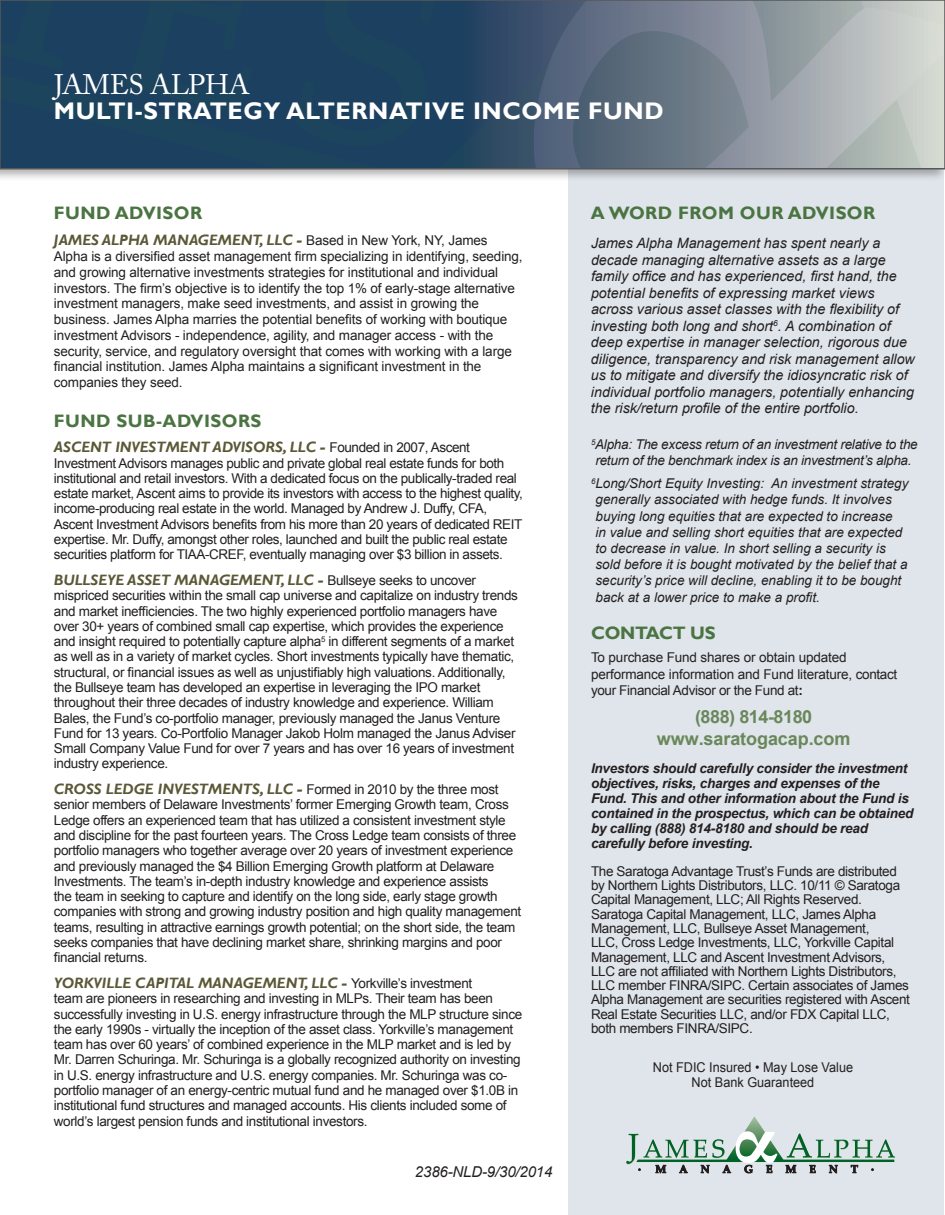
<style>
.page{position:relative;width:945px;height:1215px;background:#fff}
.page>*{position:absolute;margin:0;border:0;box-sizing:border-box;transform-origin:0 0}
.t1{font:28.2px "Adobe Caslon Pro";letter-spacing:-.01em;color:#fff}
.t2{font:700 24px "Gill Sans";letter-spacing:.025em;color:#fff}
.t3{font:700 18px "Gill Sans";letter-spacing:.025em;color:#4a7441}
.t4{font:700 18px/21.6px "Arial";letter-spacing:-.005em;color:#6a875c;text-align:center}
.t5{font:700 18px "Gill Sans";letter-spacing:-.01em;color:#4a7441}
.t6{font:italic 700 15px "Gill Sans";color:#5a5836}
.t7{font:italic 15px "Arial";letter-spacing:-.01em;color:#231f20}
.t8{font:italic 14.25px/16.5px "Arial";color:#231f20}
.t9{font:13.5px/15.3px "Arial";letter-spacing:-.025em;color:#231f20}
.t10{font:italic 13.5px/16.2px "Arial";color:#231f20}
.t11{font:italic 700 13.5px/15px "Arial";letter-spacing:-.015em;color:#231f20}
.t12{font:italic 13.5px/16.2px "Arial";letter-spacing:-.02em;color:#231f20;text-align:center}
.t13{font:13.5px/15px "Arial";color:#231f20;text-align:center;scale:.94 1}
.s1{font-family:"Arial";font-weight:400;font-style:normal;font-size:13.5px;color:#231f20}
.s2{font-weight:700}
</style>
<div class="page">
<div style="left:568px;top:144px;width:376px;height:1071px;background:#dfe5ea"></div>
<svg style="left:626px;top:1116px;width:269px;height:58px"></svg>
<div style="left:0;top:0;width:945px;height:182px;background:#231f20;opacity:.35"></div>
<div style="left:3px;top:144px;width:416px;height:23px;background:#1c4060"></div>
<svg style="left:419px;top:3px;width:523px;height:164px"></svg>
<div style="left:3px;top:3px;width:436px;height:141px;background:#1c4060"></div>
<div style="left:0;top:0;width:945px;height:170px;border:2px solid #57585a"></div>
<h1 class="t1" style="left:54px;top:68px;width:197px">JAMES ALPHA</h1>
<h2 class="t2" style="left:54px;top:97px;width:611px">MULTI-STRATEGY ALTERNATIVE I NCOME FUND</h2>
<h3 class="t3" style="left:54px;top:203px;width:150px">FUND ADVISOR</h3>
<h3 class="t3" style="left:591px;top:203px;width:286px">A WORD FROM OUR ADVISOR</h3>
<p class="t6" style="left:54px;top:232px;width:435px">JAMES ALPHA MANAGEMENT, LLC - <span class="s1">Based in New York, NY, James</span></p>
<p class="t9" style="left:54px;top:249px;width:470px;line-height:15.8px">Alpha is a diversified asset management firm specializing in identifying, seeding, and growing alternative investments strategies for institutional and individual investors. The firm’s objective is to identify the top 1% of early-stage alternative investment managers, make seed investments, and assist in growing the business. James Alpha marries the potential benefits of working with boutique investment Advisors - independence, agility, and manager access - with the security, service, and regulatory oversight that comes with working with a large financial institution. James Alpha maintains a significant investment in the companies they seed.</p>
<h3 class="t3" style="left:54px;top:410px;width:209px">FUND SUB-ADVISORS</h3>
<p class="t6" style="left:54px;top:439px;width:418px">ASCENT INVESTMENT ADVISORS, LLC - <span class="s1">Founded in 2007, Ascent</span></p>
<p class="t9" style="left:54px;top:455px;width:471px">Investment Advisors manages public and private global real estate funds for both institutional and retail investors. With a dedicated focus on the publically-traded real estate market, Ascent aims to provide its investors with access to the highest quality, income-producing real estate in the world. Managed by Andrew J. Duffy, CFA, Ascent Investment Advisors benefits from his more than 20 years of dedicated REIT expertise. Mr. Duffy, amongst other roles, launched and built the public real estate securities platform for TIAA-CREF, eventually managing over $3 billion in assets.</p>
<p class="t6" style="left:54px;top:571px;width:424px">BULLSEYE ASSET MANAGEMENT, LLC - <span class="s1">Bullseye seeks to uncover</span></p>
<p class="t9" style="left:54px;top:588px;width:466px">mispriced securities within the small cap universe and capitalize on industry trends and market inefficiencies. The two highly experienced portfolio managers have over 30+ years of combined small cap expertise, which provides the experience and insight required to potentially capture alpha<sup>5</sup> in different segments of a market as well as in a variety of market cycles. Short investments typically have thematic, structural, or financial issues as well as unjustifiably high valuations. Additionally, the Bullseye team has developed an expertise in leveraging the IPO market throughout their three decades of industry knowledge and experience. William Bales, the Fund’s co-portfolio manager, previously managed the Janus Venture Fund for 13 years. Co-Portfolio Manager Jakob Holm managed the Janus Adviser Small Company Value Fund for over 7 years and has over 16 years of investment industry experience.</p>
<p class="t6" style="left:54px;top:780px;width:446px">CROSS LEDGE INVESTMENTS, LLC - <span class="s1">Formed in 2010 by the three most</span></p>
<p class="t9" style="left:54px;top:797px;width:469px">senior members of Delaware Investments’ former Emerging Growth team, Cross Ledge offers an experienced team that has utilized a consistent investment style and discipline for the past fourteen years. The Cross Ledge team consists of three portfolio managers who together average over 20 years of investment experience and previously managed the $4 Billion Emerging Growth platform at Delaware Investments. The team’s in-depth industry knowledge and experience assists<br>the team in seeking to capture and identify on the long side, early stage growth companies with strong and growing industry position and high quality management teams, resulting in attractive earnings growth potential; on the short side, the team seeks companies that have declining market share, shrinking margins and poor financial returns.</p>
<p class="t6" style="left:54px;top:974px;width:420px">YORKVILLE CAPITAL MANAGEMENT, LLC - <span class="s1">Yorkville’s investment</span></p>
<p class="t9" style="left:54px;top:991px;width:470px">team are pioneers in researching and investing in MLPs. Their team has been successfully investing in U.S. energy infrastructure through the MLP structure since the early 1990s - virtually the inception of the asset class. Yorkville’s management team has over 60 years’ of combined experience in the MLP market and is led by Mr. Darren Schuringa. Mr. Schuringa is a globally recognized authority on investing in U.S. energy infrastructure and U.S. energy companies. Mr. Schuringa was co&shy;portfolio manager of an energy-centric mutual fund and he managed over $1.0B in institutional fund structures and managed accounts. His clients included some of world’s largest pension funds and institutional investors.</p>
<p class="t8" style="left:591px;top:235px;width:325px">James Alpha Management has spent nearly a decade managing alternative assets as a large family office and has experienced, first hand, the potential benefits of expressing market views across various asset classes with the flexibility of investing both long and short<sup>6</sup>. A combination of deep expertise in manager selection, rigorous due diligence, transparency and risk management allow us to mitigate and diversify the idiosyncratic risk of individual portfolio managers, potentially enhancing the risk/return profile of the entire portfolio.</p>
<p class="t12" style="left:591px;top:436px;width:328px"><sup>5</sup>Alpha: The excess return of an investment relative to the return of the benchmark index is an investment’s alpha.</p>
<p class="t10" style="left:595px;top:476px;width:315px;text-indent:-4px"><sup>6</sup>Long/Short Equity Investing: An investment strategy generally associated with hedge funds. It involves buying long equities that are expected to increase<br>in value and selling short equities that are expected to decrease in value. In short selling a security is sold before it is bought motivated by the belief that a security’s price will decline, enabling it to be bought back at a lower price to make a profit.</p>
<h3 class="t5" style="left:591px;top:623px;width:126px">CONTACT US</h3>
<p class="t9" style="left:591px;top:650px;width:308px;line-height:16.2px">To purchase Fund shares or obtain updated performance information and Fund literature, contact your Financial Advisor or the Fund at<span class="s2">:</span></p>
<h3 class="t4" style="left:657px;top:707px;width:195px">(888) 814-8180 www.saratogacap.com</h3>
<p class="t11" style="left:591px;top:761px;width:324px">Investors should carefully consider the investment objectives, risks, charges and expenses of the Fund. This and other information about the Fund is contained in the prospectus, which can be obtained by calling (888) 814-8180 and should be read carefully before investing.</p>
<p class="t9" style="left:591px;top:864px;width:321px;line-height:14.2px">The Saratoga Advantage Trust’s Funds are distributed by Northern Lights Distributors, LLC. 10/11 © Saratoga Capital Management, LLC; All Rights Reserved.<br>Saratoga Capital Management, LLC, James Alpha Management, LLC, Bullseye Asset Management,<br>LLC, Cross Ledge Investments, LLC, Yorkville Capital Management, LLC and Ascent Investment Advisors, LLC are not affiliated with Northern Lights Distributors, LLC member FINRA/SIPC. Certain associates of James Alpha Management are securities registered with Ascent Real Estate Securities LLC, and/or FDX Capital LLC, both members FINRA/SIPC.</p>
<p class="t13" style="left:653px;top:1060px;width:215px">Not FDIC Insured • May Lose Value<br>Not Bank Guaranteed</p>
<p class="t7" style="left:415px;top:1162px;width:139px">2386-NLD-9/30/2014</p>
</div>
